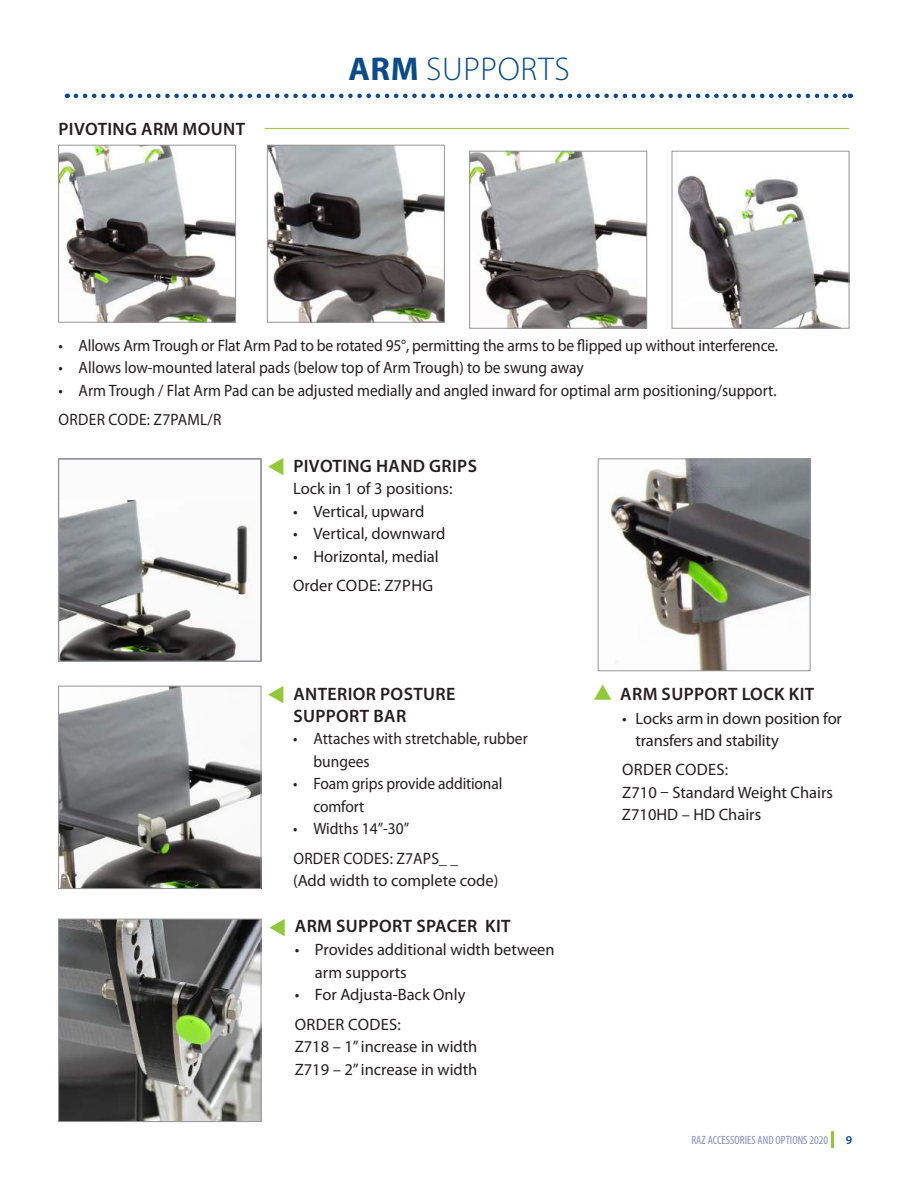
<style>
.page{position:relative;width:918px;height:1188px;background:#fff}
.page>*{position:absolute;margin:0;border:0;box-sizing:border-box;transform-origin:0 0}
.t1{font:300 33px "Myriad Pro";letter-spacing:.02em;color:#0b4b87}
.t2{font:600 18px/22.5px "Myriad Pro";letter-spacing:.02em;color:#231f20}
.t3{font:16.5px/22.5px "Myriad Pro";color:#231f20;scale:.94 1}
.t4{font:16.5px/22.5px "Myriad Pro";color:#231f20}
.t5{font:condensed 12px "Myriad Pro";color:#838db5}
.t6{font:600 12px "Myriad Pro";color:#0b4b87}
.s1{font-weight:700}
</style>
<div class="page">
<hr style="left:265px;top:128px;width:584px;height:1px;background:#94c83c">
<svg style="left:832px;top:1132px;width:2px;height:16px"></svg>
<svg style="left:58px;top:459px;width:203px;height:203px"></svg>
<div style="left:59px;top:459px;width:202px;height:202px;border:1px solid #939598"></div>
<img style="left:60px;top:688px;width:199px;height:199px">
<div style="left:58px;top:686px;width:203px;height:203px;border:1px solid #939598"></div>
<img style="left:60px;top:147px;width:174px;height:173px">
<div style="left:58px;top:145px;width:178px;height:177px;border:1px solid #939598"></div>
<img style="left:269px;top:147px;width:174px;height:173px">
<div style="left:267px;top:145px;width:178px;height:177px;border:1px solid #939598"></div>
<img style="left:471px;top:153px;width:174px;height:173px">
<div style="left:469px;top:151px;width:178px;height:177px;border:1px solid #939598"></div>
<img style="left:677px;top:175px;width:170px;height:151px">
<div style="left:672px;top:151px;width:177px;height:177px;border:1px solid #939598"></div>
<svg style="left:76px;top:94px;width:775px;height:4px"></svg>
<img style="left:60px;top:921px;width:199px;height:199px">
<div style="left:58px;top:919px;width:203px;height:203px;border:1px solid #939598"></div>
<img style="left:608px;top:461px;width:200px;height:208px">
<div style="left:598px;top:459px;width:212px;height:212px;border:1px solid #939598"></div>
<p class="t2" style="left:59px;top:117px;width:188px">PIVOTING ARM MOUNT</p>
<h1 class="t1" style="left:348px;top:49px;width:223px"><span class="s1">ARM</span> SUPPORTS</h1>
<p class="t3" style="left:58px;top:334px;width:767px">• Allows Arm Trough or Flat Arm Pad to be rotated 95°, permitting the arms to be flipped up without interference.</p>
<p class="t3" style="left:58px;top:356px;width:560px">• Allows low-mounted lateral pads (below top of Arm Trough) to be swung away</p>
<p class="t3" style="left:58px;top:375px;width:766px;line-height:29.2px">• Arm Trough / Flat Arm Pad can be adjusted medially and angled inward for optimal arm positioning/support.<br>ORDER CODE: Z7PAML/R</p>
<p class="t2" style="left:293px;top:454px;width:185px">PIVOTING HAND GRIPS</p>
<p class="t4" style="left:293px;top:477px;width:161px">Lock in 1 of 3 positions:</p>
<p class="t4" style="left:293px;top:500px;width:133px">• Vertical, upward</p>
<p class="t4" style="left:293px;top:522px;width:154px">• Vertical, downward</p>
<p class="t4" style="left:293px;top:542px;width:147px;line-height:29.2px">• Horizontal, medial<br>Order CODE: Z7PHG</p>
<p class="t2" style="left:293px;top:682px;width:164px">ANTERIOR POSTURE<br>SUPPORT BAR</p>
<p class="t3" style="left:313px;top:727px;width:229px;text-indent:-20px">• Attaches with stretchable, rubber bungees</p>
<p class="t3" style="left:313px;top:772px;width:202px;text-indent:-20px">• Foam grips provide additional comfort</p>
<p class="t3" style="left:293px;top:814px;width:177px;line-height:29.2px">• Widths 14”-30”<br>ORDER CODES: Z7APS_ _</p>
<p class="t4" style="left:293px;top:869px;width:207px">(Add width to complete code)</p>
<p class="t2" style="left:295px;top:914px;width:217px">ARM SUPPORT SPACER KIT</p>
<p class="t4" style="left:315px;top:938px;width:241px;text-indent:-20px">• Provides additional width between arm supports</p>
<p class="t4" style="left:295px;top:980px;width:172px;line-height:29.2px">• For Adjusta-Back Only<br>ORDER CODES:</p>
<p class="t4" style="left:295px;top:1035px;width:184px">Z718 – 1” increase in width<br>Z719 – 2” increase in width</p>
<p class="t2" style="left:620px;top:682px;width:196px">ARM SUPPORT LOCK KIT</p>
<p class="t4" style="left:635px;top:707px;width:208px;text-indent:-13px">• Locks arm in down position for transfers and stability</p>
<p class="t4" style="left:622px;top:758px;width:213px">ORDER CODES:<br>Z710 – Standard Weight Chairs<br>Z710HD – HD Chairs</p>
<p class="t5" style="left:691px;top:1133px;width:138px">RAZ ACCESSORIES AND OPTIONS 2020</p>
<p class="t6" style="left:846px;top:1132px;width:8px">9</p>
</div>
